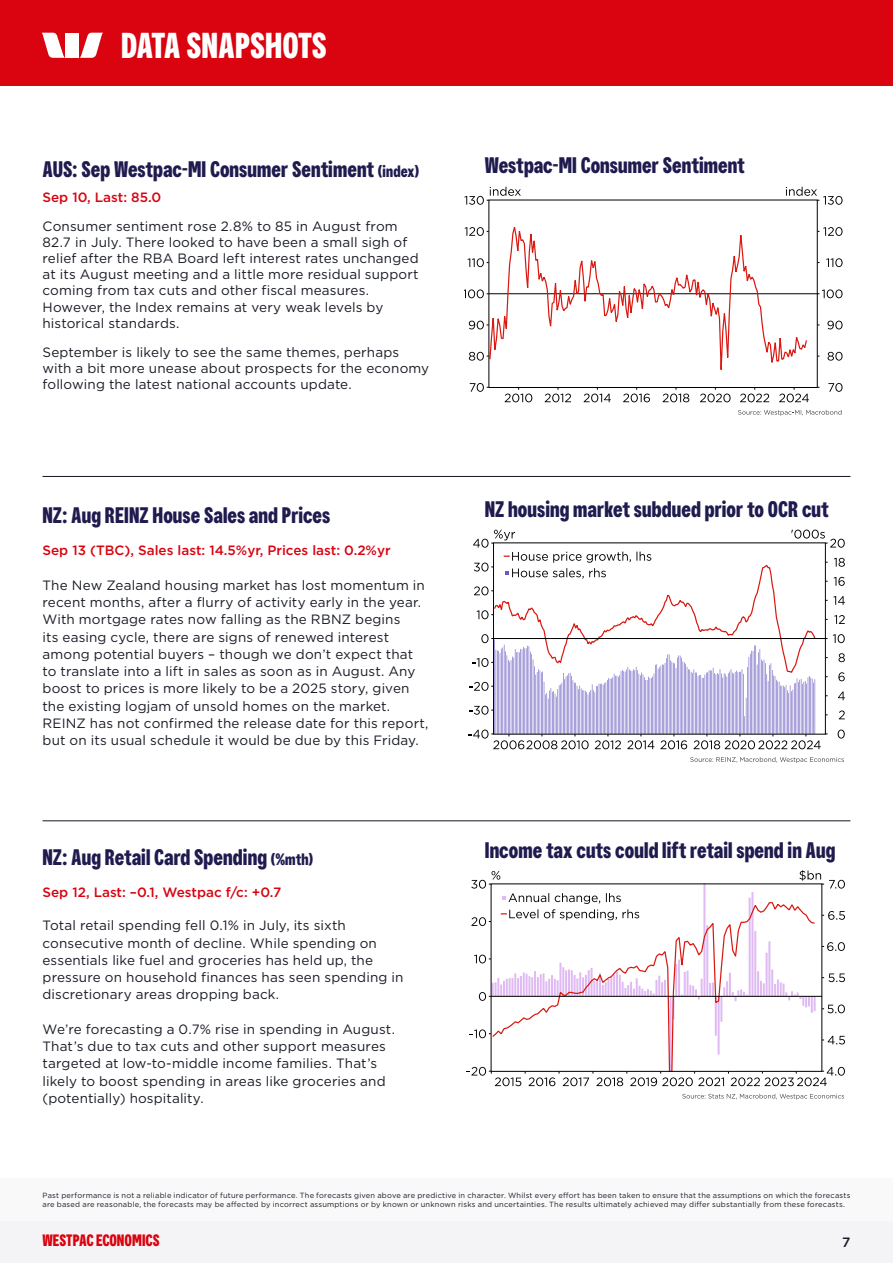
<style>
.page{position:relative;width:893px;height:1263px;background:#fff}
.page>*{position:absolute;margin:0;border:0;box-sizing:border-box;transform-origin:0 0}
.H2_Section_headline___strap_top{font:700 36px "Westpac";color:#fff}
.H6A_Graph_insight_head{font:700 22.5px "Westpac";color:#1f1b4f}
.CHART_TITLE{font:700 22.5px "Westpac";letter-spacing:.005em;color:#1f1b4f}
.X2_Bottom_strap{font:700 16.5px "Westpac";color:#da0310}
.H6B_Graph_insight_date{font:13.5px/17.2px "Gotham";letter-spacing:.01em;color:#181b25}
.P1_Body_chart{font:13.5px/16.2px "Gotham";letter-spacing:.01em;color:#181b25}
.P1_Body_copy{font:13.5px/17.2px "Gotham";letter-spacing:.01em;color:#181b25}
.H6B_Graph_insight_date-2{font:500 13.5px "Gotham";color:#da0310}
.t1{font:500 13.5px "Gotham";color:#181b25}
.X4_Footnotes{font:7.5px/9px "Gotham";letter-spacing:.025em;color:#181b25}
.s1{font-size:16.5px}
</style>
<div class="page">
<hr style="left:43px;top:476px;width:807px;height:1px;background:#141823">
<hr style="left:43px;top:820px;width:807px;height:1px;background:#141823">
<div style="left:0;top:0;width:893px;height:85px;background:#da0310"></div>
<div style="left:0;top:1220px;width:893px;height:43px;background:#f4f4f6"></div>
<div style="left:0;top:1178px;width:893px;height:42px;background:#f9f9fa"></div>
<svg style="left:42px;top:33px;width:23px;height:25px"></svg>
<svg style="left:80px;top:33px;width:23px;height:25px"></svg>
<div style="left:66px;top:33px;width:13px;height:25px;background:#fff"></div>
<hr style="left:489px;top:293px;width:328px;height:1px;background:#000">
<svg style="left:491px;top:227px;width:317px;height:143px"></svg>
<div style="left:489px;top:200px;width:328px;height:188px;border:1px solid #000"></div>
<svg style="left:470px;top:383px;width:19px;height:9px"></svg>
<svg style="left:469px;top:352px;width:20px;height:9px"></svg>
<svg style="left:469px;top:321px;width:20px;height:8px"></svg>
<svg style="left:464px;top:289px;width:25px;height:9px"></svg>
<svg style="left:468px;top:258px;width:21px;height:9px"></svg>
<svg style="left:465px;top:227px;width:24px;height:9px"></svg>
<svg style="left:464px;top:187px;width:57px;height:18px"></svg>
<svg style="left:828px;top:383px;width:14px;height:9px"></svg>
<svg style="left:827px;top:352px;width:15px;height:9px"></svg>
<svg style="left:827px;top:321px;width:15px;height:8px"></svg>
<svg style="left:817px;top:289px;width:25px;height:9px"></svg>
<svg style="left:826px;top:258px;width:16px;height:9px"></svg>
<svg style="left:817px;top:227px;width:25px;height:9px"></svg>
<svg style="left:786px;top:187px;width:56px;height:18px"></svg>
<svg style="left:505px;top:388px;width:27px;height:14px"></svg>
<svg style="left:545px;top:388px;width:26px;height:14px"></svg>
<svg style="left:584px;top:388px;width:27px;height:14px"></svg>
<svg style="left:623px;top:388px;width:27px;height:14px"></svg>
<svg style="left:663px;top:388px;width:26px;height:14px"></svg>
<svg style="left:700px;top:388px;width:31px;height:14px"></svg>
<svg style="left:740px;top:388px;width:29px;height:14px"></svg>
<svg style="left:779px;top:388px;width:30px;height:14px"></svg>
<svg style="left:738px;top:410px;width:103px;height:6px"></svg>
<svg style="left:468px;top:530px;width:377px;height:219px"></svg>
<svg style="left:690px;top:757px;width:154px;height:6px"></svg>
<svg style="left:493px;top:901px;width:323px;height:166px"></svg>
<hr style="left:491px;top:996px;width:331px;height:1px;background:#000">
<svg style="left:470px;top:1029px;width:21px;height:9px"></svg>
<svg style="left:479px;top:992px;width:12px;height:9px"></svg>
<svg style="left:474px;top:955px;width:17px;height:8px"></svg>
<svg style="left:471px;top:871px;width:168px;height:55px"></svg>
<svg style="left:822px;top:1036px;width:23px;height:8px"></svg>
<svg style="left:822px;top:1004px;width:23px;height:9px"></svg>
<svg style="left:822px;top:973px;width:23px;height:9px"></svg>
<svg style="left:822px;top:942px;width:23px;height:9px"></svg>
<svg style="left:822px;top:911px;width:23px;height:9px"></svg>
<svg style="left:799px;top:870px;width:46px;height:19px"></svg>
<svg style="left:467px;top:1067px;width:378px;height:19px"></svg>
<svg style="left:682px;top:1094px;width:162px;height:5px"></svg>
<p class="H2_Section_headline___strap_top" style="left:121px;top:24px;width:207px">DATA SNAPSHOTS</p>
<p class="H6A_Graph_insight_head" style="left:43px;top:156px;width:378px">AUS: Sep Westpac-MI Consumer Sentiment <span class="s1">(index)</span></p>
<p class="H6B_Graph_insight_date-2" style="left:43px;top:188px;width:120px">Sep 10, Last: 85.0</p>
<p class="P1_Body_chart" style="left:43px;top:217px;width:378px">Consumer sentiment rose 2.8% to 85 in August from 82.7 in July. There looked to have been a small sigh of relief after the RBA Board left interest rates unchanged at its August meeting and a little more residual support coming from tax cuts and other fiscal measures.<br>However, the Index remains at very weak levels by historical standards.</p>
<p class="P1_Body_chart" style="left:43px;top:344px;width:388px">September is likely to see the same themes, perhaps with a bit more unease about prospects for the economy following the latest national accounts update.</p>
<p class="H6A_Graph_insight_head" style="left:43px;top:502px;width:289px">NZ: Aug REINZ House Sales and Prices</p>
<p class="H6B_Graph_insight_date-2" style="left:43px;top:542px;width:350px">Sep 13 (TBC), Sales last: 14.5%yr, Prices last: 0.2%yr</p>
<p class="H6B_Graph_insight_date" style="left:43px;top:576px;width:387px">The New Zealand housing market has lost momentum in recent months, after a flurry of activity early in the year.<br>With mortgage rates now falling as the RBNZ begins<br>its easing cycle, there are signs of renewed interest among potential buyers – though we don’t expect that to translate into a lift in sales as soon as in August. Any boost to prices is more likely to be a 2025 story, given the existing logjam of unsold homes on the market.<br>REINZ has not confirmed the release date for this report, but on its usual schedule it would be due by this Friday.</p>
<p class="H6A_Graph_insight_head" style="left:43px;top:843px;width:272px">NZ: Aug Retail Card Spending <span class="s1">(%mth)</span></p>
<p class="H6B_Graph_insight_date-2" style="left:43px;top:883px;width:240px">Sep 12, Last: –0.1, Westpac f/c: +0.7</p>
<p class="P1_Body_copy" style="left:43px;top:917px;width:362px">Total retail spending fell 0.1% in July, its sixth consecutive month of decline. While spending on essentials like fuel and groceries has held up, the pressure on household finances has seen spending in discretionary areas dropping back.</p>
<p class="P1_Body_copy" style="left:43px;top:1020px;width:354px">We’re forecasting a 0.7% rise in spending in August.<br>That’s due to tax cuts and other support measures targeted at low-to-middle income families. That’s likely to boost spending in areas like groceries and (potentially) hospitality.</p>
<p class="CHART_TITLE" style="left:485px;top:152px;width:262px">Westpac-MI Consumer Sentiment</p>
<p class="CHART_TITLE" style="left:485px;top:495px;width:345px">NZ housing market subdued prior to OCR cut</p>
<p class="CHART_TITLE" style="left:485px;top:837px;width:352px">Income tax cuts could lift retail spend in Aug</p>
<p class="X4_Footnotes" style="left:43px;top:1190px;width:809px">Past performance is not a reliable indicator of future performance. The forecasts given above are predictive in character. Whilst every effort has been taken to ensure that the assumptions on which the forecasts are based are reasonable, the forecasts may be affected by incorrect assumptions or by known or unknown risks and uncertainties. The results ultimately achieved may differ substantially from these forecasts.</p>
<p class="X2_Bottom_strap" style="left:43px;top:1230px;width:119px">WESTPAC ECONOMICS</p>
<p class="X4_Footnotes" style="left:563px;top:1190px;width:7px">f</p>
<p class="X4_Footnotes" style="left:231px;top:1199px;width:7px">f</p>
<p class="X4_Footnotes" style="left:697px;top:1199px;width:7px">f</p>
<p class="t1" style="left:842px;top:1233px;width:10px">7</p>
</div>
